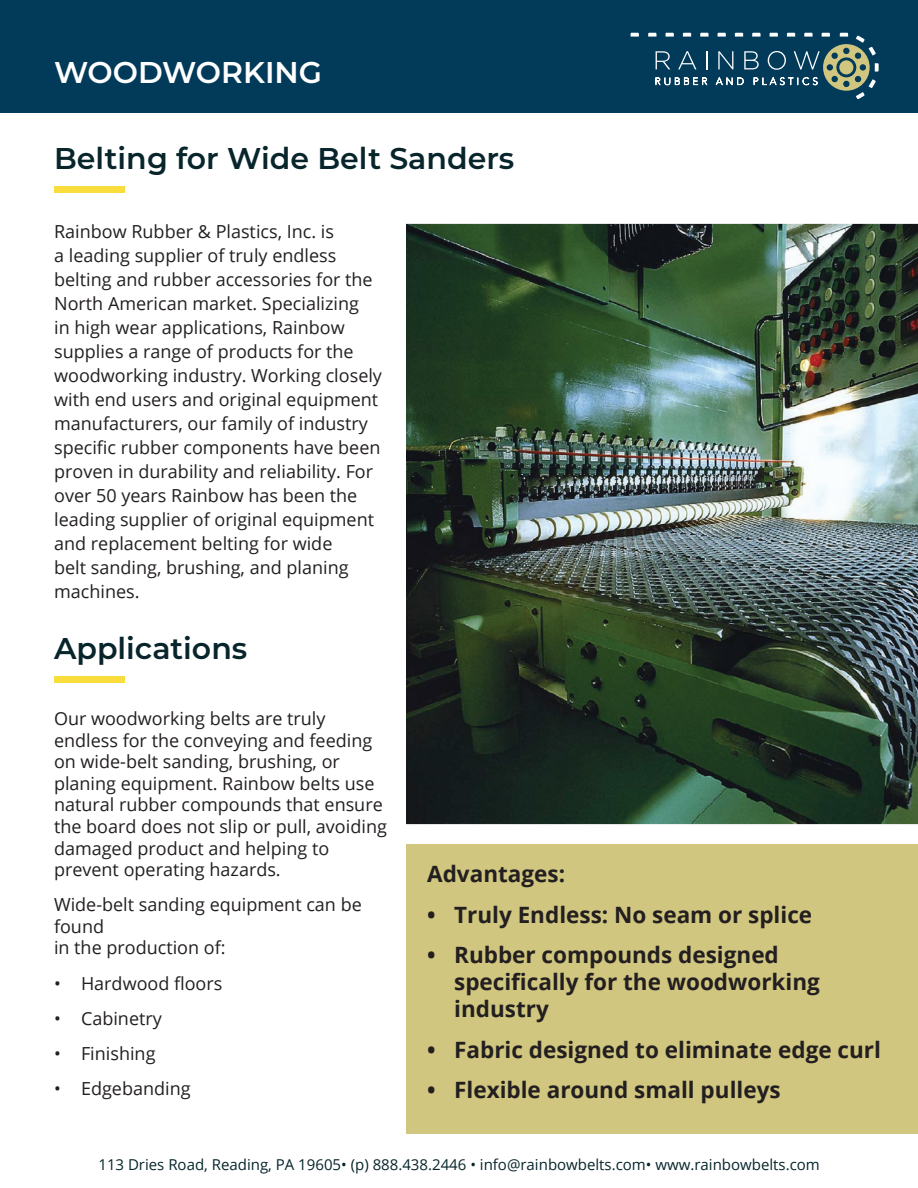
<style>
.page{position:relative;width:918px;height:1188px;background:#fff}
.page>*{position:absolute;margin:0;border:0;box-sizing:border-box;transform-origin:0 0}
.t1{font:600 30px "Montserrat";color:#07252b}
.t2{font:600 30px "Montserrat";color:#fff}
.t3{font:700 22.5px/27px "Open Sans";color:#231f20}
.t4{font:18px/24px "Open Sans";color:#231f20}
.t5{font:15px "Open Sans";color:#07252b}
</style>
<div class="page">
<div style="left:0;top:0;width:918px;height:112px;background:#023b5a"></div>
<svg style="left:655px;top:77px;width:53px;height:9px"></svg>
<svg style="left:656px;top:51px;width:14px;height:18px"></svg>
<svg style="left:678px;top:51px;width:18px;height:18px"></svg>
<svg style="left:706px;top:51px;width:1px;height:18px"></svg>
<svg style="left:648px;top:33px;width:8px;height:4px"></svg>
<svg style="left:631px;top:33px;width:8px;height:4px"></svg>
<svg style="left:666px;top:33px;width:8px;height:4px"></svg>
<svg style="left:683px;top:33px;width:8px;height:4px"></svg>
<svg style="left:700px;top:33px;width:9px;height:4px"></svg>
<svg style="left:715px;top:33px;width:164px;height:66px"></svg>
<div style="left:54px;top:676px;width:71px;height:6px;background:#f9dd3c"></div>
<img style="left:407px;top:224px;width:511px;height:601px">
<div style="left:407px;top:845px;width:511px;height:289px;background:#d0c67f"></div>
<div style="left:54px;top:186px;width:71px;height:7px;background:#f9dd3c"></div>
<h1 class="t2" style="left:54px;top:51px;width:270px">WOODWORKING</h1>
<h1 class="t1" style="left:54px;top:137px;width:462px">Belting for Wide Belt Sanders</h1>
<p class="t4" style="left:54px;top:219px;width:329px">Rainbow Rubber &amp; Plastics, Inc. is<br>a leading supplier of truly endless belting and rubber accessories for the North American market. Specializing<br>in high wear applications, Rainbow supplies a range of products for the woodworking industry. Working closely with end users and original equipment manufacturers, our family of industry specific rubber components have been proven in durability and reliability. For over 50 years Rainbow has been the leading supplier of original equipment and replacement belting for wide<br>belt sanding, brushing, and planing machines.</p>
<h1 class="t1" style="left:54px;top:627px;width:195px">Applications</h1>
<p class="t4" style="left:54px;top:707px;width:334px;line-height:21.6px">Our woodworking belts are truly endless for the conveying and feeding on wide-belt sanding, brushing, or planing equipment. Rainbow belts use natural rubber compounds that ensure the board does not slip or pull, avoiding damaged product and helping to prevent operating hazards.</p>
<p class="t4" style="left:54px;top:893px;width:309px;line-height:21.6px">Wide-belt sanding equipment can be found<br>in the production of:</p>
<p class="t4" style="left:54px;top:971px;width:170px">• Hardwood floors</p>
<p class="t4" style="left:54px;top:1006px;width:109px">• Cabinetry</p>
<p class="t4" style="left:54px;top:1041px;width:103px">• Finishing</p>
<p class="t4" style="left:54px;top:1076px;width:138px">• Edgebanding</p>
<p class="t3" style="left:427px;top:860px;width:139px">Advantages:</p>
<p class="t3" style="left:427px;top:900px;width:387px">• Truly Endless: No seam or splice</p>
<p class="t3" style="left:454px;top:941px;width:367px;text-indent:-27px">• Rubber compounds designed specifically for the woodworking industry</p>
<p class="t3" style="left:427px;top:1035px;width:455px">• Fabric designed to eliminate edge curl</p>
<p class="t3" style="left:427px;top:1076px;width:355px">• Flexible around small pulleys</p>
<p class="t5" style="left:98px;top:1154px;width:723px">113 Dries Road, Reading, PA 19605• (p) 888.438.2446 • info@rainbowbelts.com• www.rainbowbelts.com</p>
</div>
